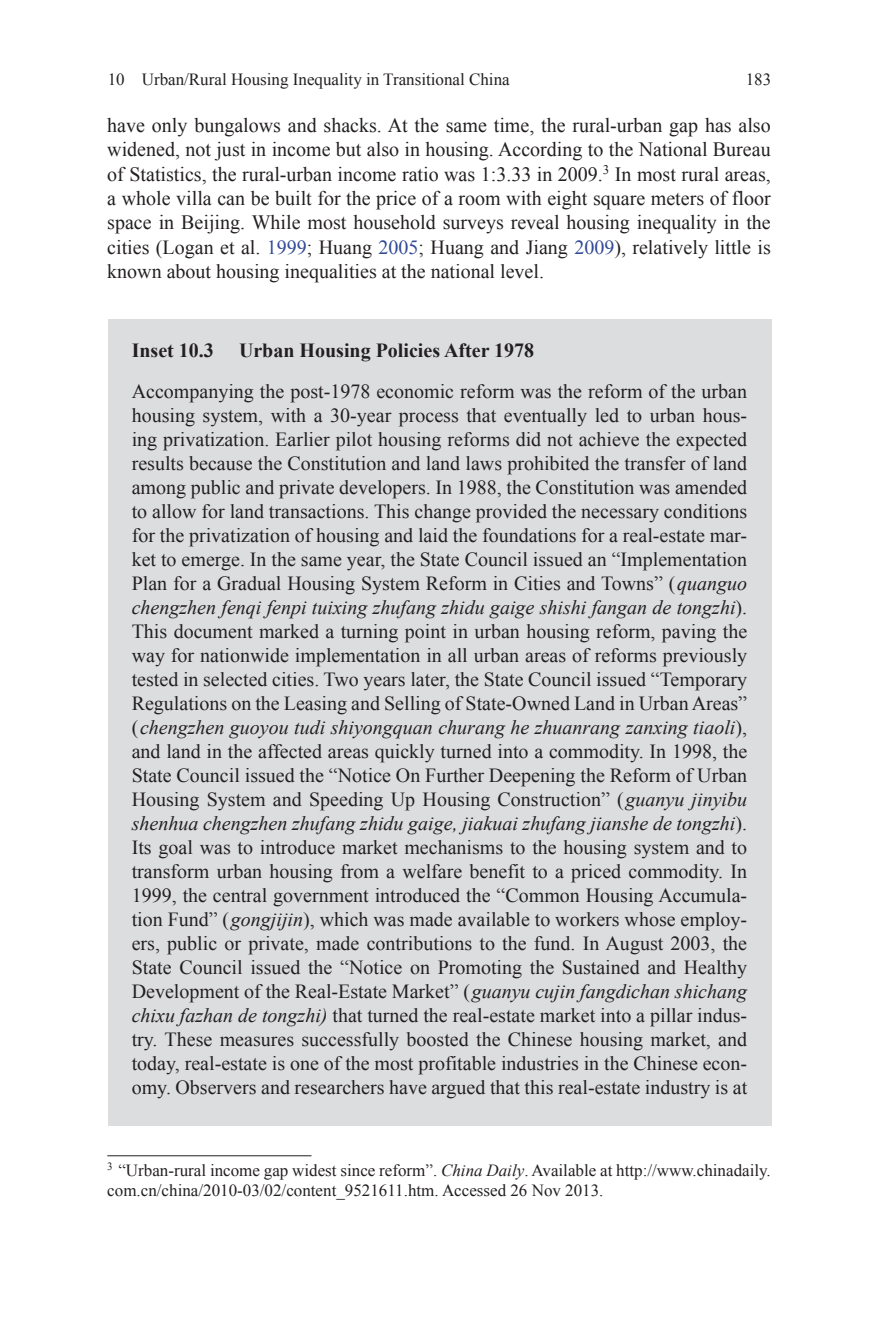
<style>
.page{position:relative;width:879px;height:1333px;background:#fff}
.page>*{position:absolute;margin:0;border:0;box-sizing:border-box;transform-origin:0 0}
.t1{font:20.2px/24.4px "Times New Roman";color:#231f20;text-align:justify}
.t2{font:20px/24px "Times New Roman";color:#231f20}
.t3{font:700 20px "Times New Roman";color:#231f20}
.t4{font:17px/20px "Times New Roman";color:#231f20}
.s1{font-size:20px}
.s2{color:#324a97}
.s3{font-style:italic}
</style>
<div class="page">
<hr style="left:107px;top:1155px;width:204px;height:1px;background:#231f20">
<div style="left:108px;top:319px;width:663px;height:806px;background:#dcdddf"></div>
<p class="t4" style="left:108px;top:69px;width:403px">10 Urban/Rural Housing Inequality in Transitional China</p>
<p class="t4" style="left:746px;top:69px;width:27px">183</p>
<p class="t1" style="left:107px;top:113px;width:665px">have only bungalows and shacks. At the same time, the rural-urban gap has also widened, not just in income but also in housing. According to the National Bureau of Statistics, the rural-urban income ratio was 1:3.33 in 2009.<sup>3</sup> In most rural areas, a whole villa can be built for the price of a room with eight square meters of floor space in Beijing. While most household surveys reveal housing inequality in <span class="s1">the</span></p>
<p class="t2" style="left:107px;top:234px;width:665px">cities (Logan et al. <span class="s2">1999</span>; Huang <span class="s2">2005</span>; Huang and Jiang <span class="s2">2009</span>), relatively little is known about housing inequalities at the national level.</p>
<p class="t3" style="left:132px;top:336px;width:84px">Inset 10.3</p>
<p class="t3" style="left:239px;top:336px;width:297px">Urban Housing Policies After 1978</p>
<p class="t2" style="left:132px;top:379px;width:617px;text-align:justify">Accompanying the post-1978 economic reform was the reform of the urban housing system, with a 30-year process that eventually led to urban hous&shy;ing privatization. Earlier pilot housing reforms did not achieve the expected results because the Constitution and land laws prohibited the transfer of land among public and private developers. In 1988, the Constitution was amended to allow for land transactions. This change provided the necessary conditions for the privatization of housing and laid the foundations for a real-estate mar&shy;ket to emerge. In the same year, the State Council issued an “Implementation Plan for a Gradual Housing System Reform in Cities and Towns” ( <span class="s3">quanguo chengzhen fenqi fenpi tuixing zhufang zhidu gaige shishi fangan de tongzhi</span>).<br>This document marked a turning point in urban housing reform, paving the way for nationwide implementation in all urban areas of reforms previously tested in selected cities. Two years later, the State Council issued “Temporary Regulations on the Leasing and Selling of State-Owned Land in Urban Areas” ( <span class="s3">chengzhen guoyou tudi shiyongquan churang he zhuanrang zanxing tiaoli</span>), and land in the affected areas quickly turned into a commodity. In 1998, the State Council issued the “Notice On Further Deepening the Reform of Urban Housing System and Speeding Up Housing Construction” ( <span class="s3">guanyu jinyibu shenhua chengzhen zhufang zhidu gaige, jiakuai zhufang jianshe de tongzhi</span>).<br>Its goal was to introduce market mechanisms to the housing system and to transform urban housing from a welfare benefit to a priced commodity. In 1999, the central government introduced the “Common Housing Accumula&shy;tion Fund” ( <span class="s3">gongjijin</span>), which was made available to workers whose employ&shy;ers, public or private, made contributions to the fund. In August 2003, the State Council issued the “Notice on Promoting the Sustained and Healthy Development of the Real-Estate Market” ( <span class="s3">guanyu cujin fangdichan shichang chixu fazhan de tongzhi)</span> that turned the real-estate market into a pillar indus&shy;try. These measures successfully boosted the Chinese housing market, and today, real-estate is one of the most profitable industries in the Chinese econ&shy;omy. Observers and researchers have argued that this real-estate industry is at</p>
<p class="t4" style="left:107px;top:1159px;width:665px"><sup>3</sup> “Urban-rural income gap widest since reform”. <span class="s3">China Daily</span>. Available at http://www.chinadaily. com.cn/china/2010-03/02/content_9521611.htm. Accessed 26 Nov 2013.</p>
</div>
